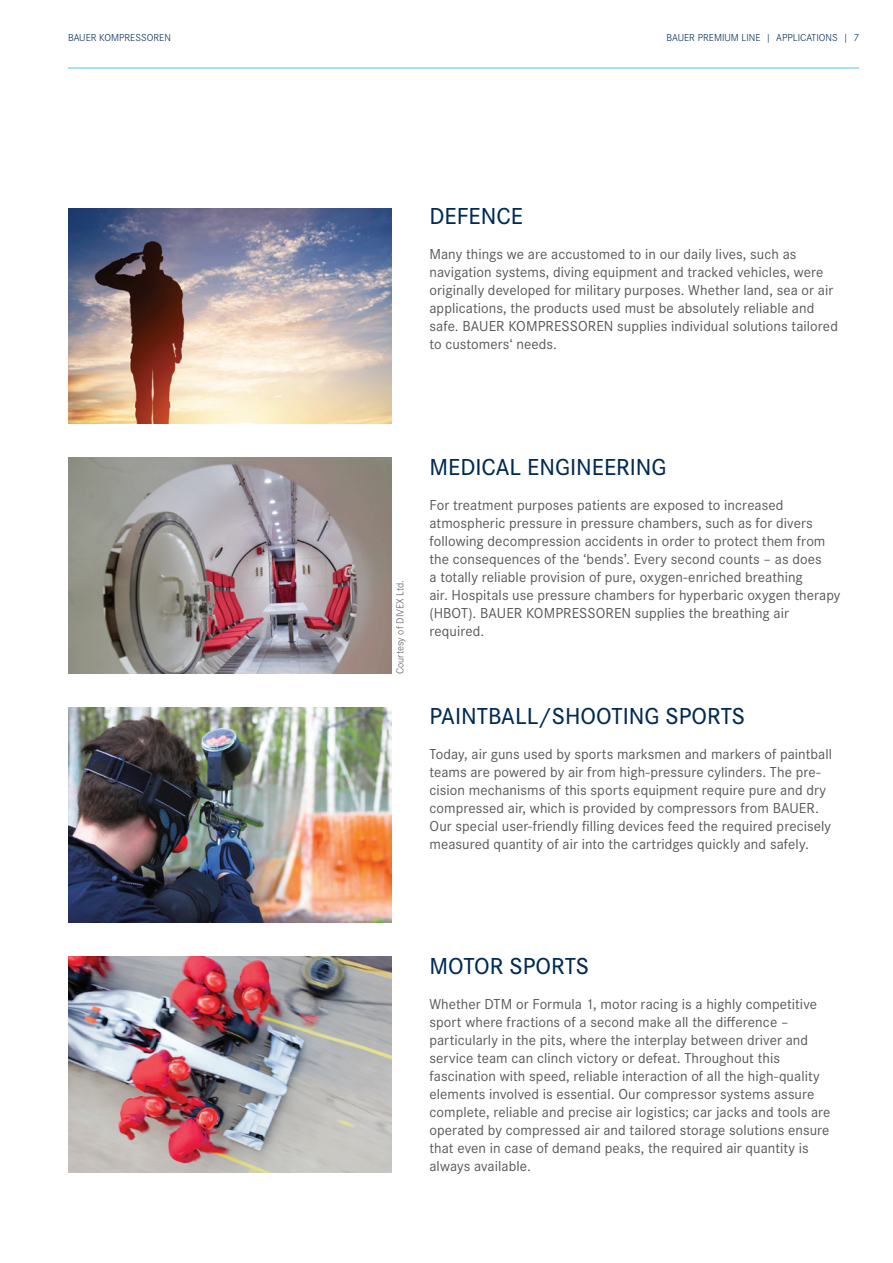
<style>
.page{position:relative;width:893px;height:1263px;background:#fff}
.page>*{position:absolute;margin:0;border:0;box-sizing:border-box;transform-origin:0 0}
.t1{font:500 24px "Corporate S";color:#002b54}
.t2{font:15px/18px "Corporate S";letter-spacing:.005em;color:#57585a}
.t3{font:300 10.5px "Corporate S";color:#002b54}
.t4{font:300 10.5px "Corporate S";color:#57585a}
</style>
<div class="page">
<hr style="left:68px;top:67px;width:791px;height:2px;background:#8dd7f7">
<img style="left:68px;top:458px;width:323px;height:215px">
<img style="left:68px;top:708px;width:323px;height:214px">
<img style="left:68px;top:957px;width:323px;height:215px">
<img style="left:68px;top:208px;width:323px;height:216px">
<p class="t3" style="left:68px;top:30px;width:104px">BAUER KOMPRESSOREN</p>
<p class="t3" style="left:666px;top:30px;width:194px">BAUER PREMIUM LINE | APPLICATIONS | 7</p>
<h1 class="t1" style="left:429px;top:198px;width:95px">DEFENCE</h1>
<p class="t2" style="left:429px;top:244px;width:410px">Many things we are accustomed to in our daily lives, such as navigation systems, diving equipment and tracked vehicles, were originally developed for military purposes. Whether land, sea or air applications, the products used must be absolutely reliable and safe. BAUER KOMPRESSOREN supplies individual solutions tailored to customers‘ needs.</p>
<p class="t4" style="left:393px;top:674px;width:96px;rotate:-90deg">Courtesy of DIVEX Ltd.</p>
<h1 class="t1" style="left:429px;top:449px;width:239px">MEDICAL ENGINEERING</h1>
<p class="t2" style="left:429px;top:495px;width:413px">For treatment purposes patients are exposed to increased atmospheric pressure in pressure chambers, such as for divers following decompression accidents in order to protect them from the consequences of the ‘bends’. Every second counts – as does<br>a totally reliable provision of pure, oxygen-enriched breathing<br>air. Hospitals use pressure chambers for hyperbaric oxygen therapy (HBOT). BAUER KOMPRESSOREN supplies the breathing air required.</p>
<h1 class="t1" style="left:429px;top:698px;width:317px">PAINTBALL/SHOOTING SPORTS</h1>
<p class="t2" style="left:429px;top:744px;width:404px">Today, air guns used by sports marksmen and markers of paintball teams are powered by air from high-pressure cylinders. The pre&shy;cision mechanisms of this sports equipment require pure and dry compressed air, which is provided by compressors from BAUER.<br>Our special user-friendly filling devices feed the required precisely measured quantity of air into the cartridges quickly and safely.</p>
<h1 class="t1" style="left:429px;top:948px;width:161px">MOTOR SPORTS</h1>
<p class="t2" style="left:429px;top:994px;width:402px">Whether DTM or Formula 1, motor racing is a highly competitive sport where fractions of a second make all the difference – particularly in the pits, where the interplay between driver and service team can clinch victory or defeat. Throughout this fascination with speed, reliable interaction of all the high-quality elements involved is essential. Our compressor systems assure complete, reliable and precise air logistics; car jacks and tools are operated by compressed air and tailored storage solutions ensure that even in case of demand peaks, the required air quantity is always available.</p>
</div>
